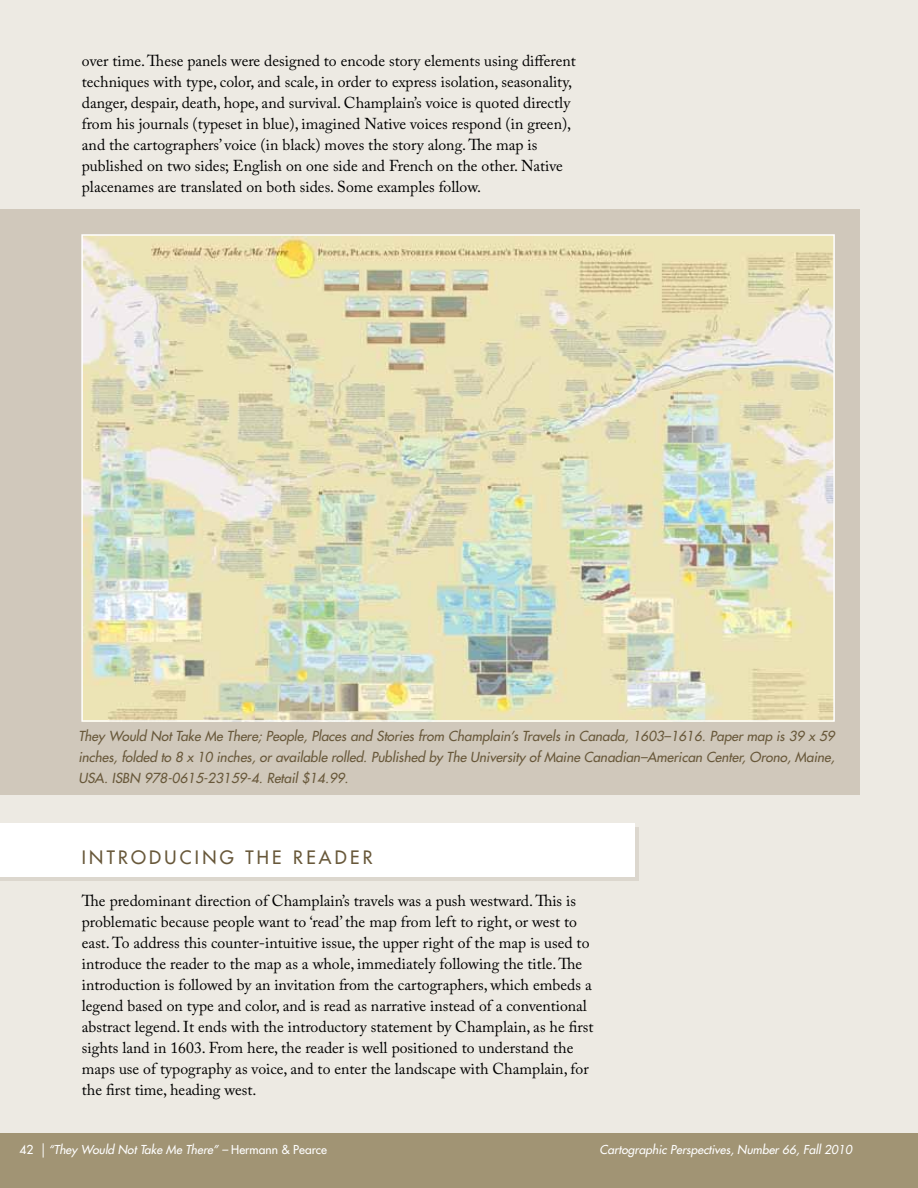
<style>
.page{position:relative;width:918px;height:1188px;background:#fff}
.page>*{position:absolute;margin:0;border:0;box-sizing:border-box;transform-origin:0 0}
.t1{font:500 18px "Futura Std";letter-spacing:.18em;color:#68583a}
.t2{font:15.75px/21px "Adobe Caslon Pro";color:#000}
.t3{font:italic 500 13.5px/21px "Futura Std";color:#68583a;text-align:justify}
.t4{font:italic 500 12px "Futura Std";color:#fff}
.s1{font-style:normal}
</style>
<div class="page">
<div style="left:0;top:0;width:918px;height:1136px;background:#edeae3"></div>
<div style="left:0;top:1133px;width:918px;height:55px;background:#a19474"></div>
<div style="left:0;top:827px;width:639px;height:54px;background:#dcd7ce"></div>
<div style="left:0;top:823px;width:634px;height:54px;background:#fff"></div>
<div style="left:0;top:209px;width:859px;height:585px;background:#d0c8bb"></div>
<img style="left:84px;top:237px;width:748px;height:482px">
<div style="left:81px;top:234px;width:754px;height:488px;border:2px solid #fff"></div>
<p class="t2" style="left:82px;top:50px;width:495px">over time. These panels were designed to encode story elements using different techniques with type, color, and scale, in order to express isolation, seasonality, danger, despair, death, hope, and survival. Champlain’s voice is quoted directly from his journals (typeset in blue), imagined Native voices respond (in green), and the cartographers’ voice (in black) moves the story along. The map is published on two sides; English on one side and French on the other. Native placenames are translated on both sides. Some examples follow.</p>
<p class="t3" style="left:78px;top:726px;width:758px">They Would Not Take Me There; People, Places and Stories from Champlain’s Travels in Canada, 1603–1616. Paper map is 39 x 59 inches, folded to 8 x 10 inches, or available rolled. Published by The University of Maine Canadian–American Center, Orono, Maine, USA. ISBN 978-0615-23159-4. Retail $14.99.</p>
<p class="t1" style="left:82px;top:846px;width:12px">INT</p>
<p class="t1" style="left:118px;top:846px;width:75px">RODUCIN</p>
<p class="t1" style="left:220px;top:846px;width:154px">G TH E READER</p>
<p class="t2" style="left:82px;top:890px;width:513px">The predominant direction of Champlain’s travels was a push westward. This is problematic because people want to ‘read’ the map from left to right, or west to east. To address this counter-intuitive issue, the upper right of the map is used to introduce the reader to the map as a whole, immediately following the title. The introduction is followed by an invitation from the cartographers, which embeds a legend based on type and color, and is read as narrative instead of a conventional abstract legend. It ends with the introductory statement by Champlain, as he first sights land in 1603. From here, the reader is well positioned to understand the maps use of typography as voice, and to enter the landscape with Champlain, for the first time, heading west.</p>
<p class="t4" style="left:20px;top:1142px;width:309px"><span class="s1">42</span> | “They Would Not Take Me There” – <span class="s1">HERMANN &amp; PEARCE</span></p>
<p class="t4" style="left:599px;top:1142px;width:254px">Cartographic Perspectives, Number 66, Fall 2010</p>
</div>
